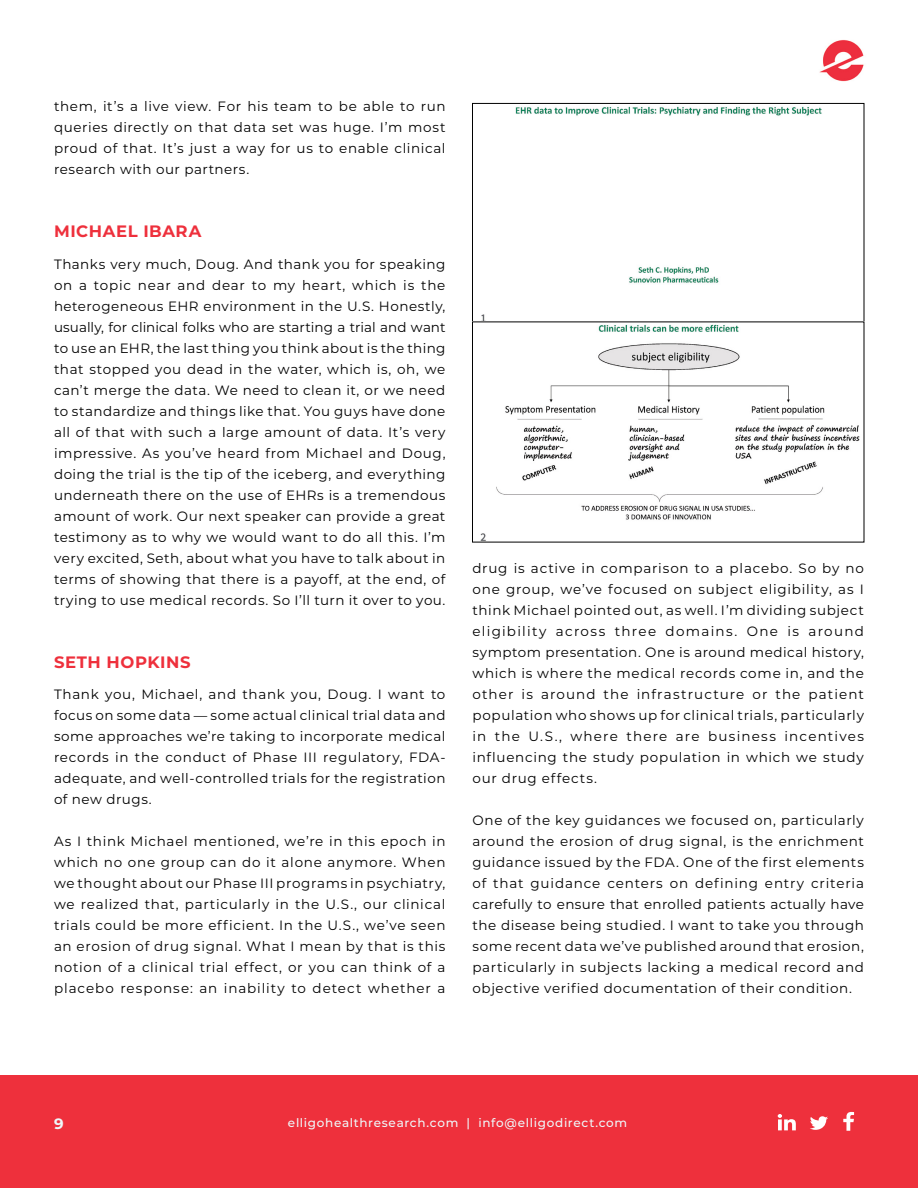
<style>
.page{position:relative;width:918px;height:1188px;background:#fff}
.page>*{position:absolute;margin:0;border:0;box-sizing:border-box;transform-origin:0 0}
.t1{font:700 16.5px "Montserrat";letter-spacing:.035em;color:#ee303c}
.t2{font:700 15px "Montserrat";color:#eff8fa}
.t3{font:13.5px/21px "Montserrat";letter-spacing:.045em;color:#000;text-align:justify}
.t4{font:500 12px "Montserrat";letter-spacing:.055em;color:#eff8fa}
</style>
<div class="page">
<img style="left:819px;top:40px;width:45px;height:42px">
<div style="left:0;top:1076px;width:918px;height:112px;background:#ee303c"></div>
<svg style="left:843px;top:1112px;width:11px;height:19px"></svg>
<svg style="left:778px;top:1114px;width:18px;height:16px"></svg>
<svg style="left:810px;top:1116px;width:18px;height:14px"></svg>
<img style="left:474px;top:106px;width:388px;height:216px">
<img style="left:480px;top:324px;width:380px;height:216px">
<p class="t3" style="left:54px;top:95px;width:393px">them, it’s a live view. For his team to be able to run queries directly on that data set was huge. I’m most proud of that. It’s just a way for us to enable clinical research with our partners.</p>
<p class="t1" style="left:54px;top:219px;width:149px">MICHAEL IBARA</p>
<p class="t3" style="left:54px;top:253px;width:393px">Thanks very much, Doug. And thank you for speaking on a topic near and dear to my heart, which is the heterogeneous EHR environment in the U.S. Honestly, usually, for clinical folks who are starting a trial and want to use an EHR, the last thing you think about is the thing that stopped you dead in the water, which is, oh, we can’t merge the data. We need to clean it, or we need to standardize and things like that. You guys have done all of that with such a large amount of data. It’s very impressive. As you’ve heard from Michael and Doug, doing the trial is the tip of the iceberg, and everything underneath there on the use of EHRs is a tremendous amount of work. Our next speaker can provide a great testimony as to why we would want to do all this. I’m very excited, Seth, about what you have to talk about in terms of showing that there is a payoff, at the end, of trying to use medical records. So I’ll turn it over to you.</p>
<p class="t1" style="left:54px;top:650px;width:138px">SETH HOPKINS</p>
<p class="t3" style="left:54px;top:683px;width:393px">Thank you, Michael, and thank you, Doug. I want to focus on some data — some actual clinical trial data and some approaches we’re taking to incorporate medical records in the conduct of Phase III regulatory, FDA&shy;adequate, and well-controlled trials for the registration of new drugs.</p>
<p class="t3" style="left:54px;top:830px;width:393px">As I think Michael mentioned, we’re in this epoch in which no one group can do it alone anymore. When we thought about our Phase III programs in psychiatry, we realized that, particularly in the U.S., our clinical trials could be more efficient. In the U.S., we’ve seen an erosion of drug signal. What I mean by that is this notion of a clinical trial effect, or you can think of a placebo response: an inability to detect whether a</p>
<p class="t3" style="left:472px;top:557px;width:393px">drug is active in comparison to a placebo. So by no one group, we’ve focused on subject eligibility, as I think Michael pointed out, as well. I’m dividing subject eligibility across three domains. One is around symptom presentation. One is around medical history, which is where the medical records come in, and the other is around the infrastructure or the patient population who shows up for clinical trials, particularly in the U.S., where there are business incentives influencing the study population in which we study our drug effects.</p>
<p class="t3" style="left:472px;top:809px;width:393px">One of the key guidances we focused on, particularly around the erosion of drug signal, is the enrichment guidance issued by the FDA. One of the first elements of that guidance centers on defining entry criteria carefully to ensure that enrolled patients actually have the disease being studied. I want to take you through some recent data we’ve published around that erosion, particularly in subjects lacking a medical record and objective verified documentation of their condition.</p>
<p class="t2" style="left:54px;top:1113px;width:11px">9</p>
<p class="t4" style="left:288px;top:1115px;width:341px">elligohealthresearch.com | info@elligodirect.com</p>
</div>
